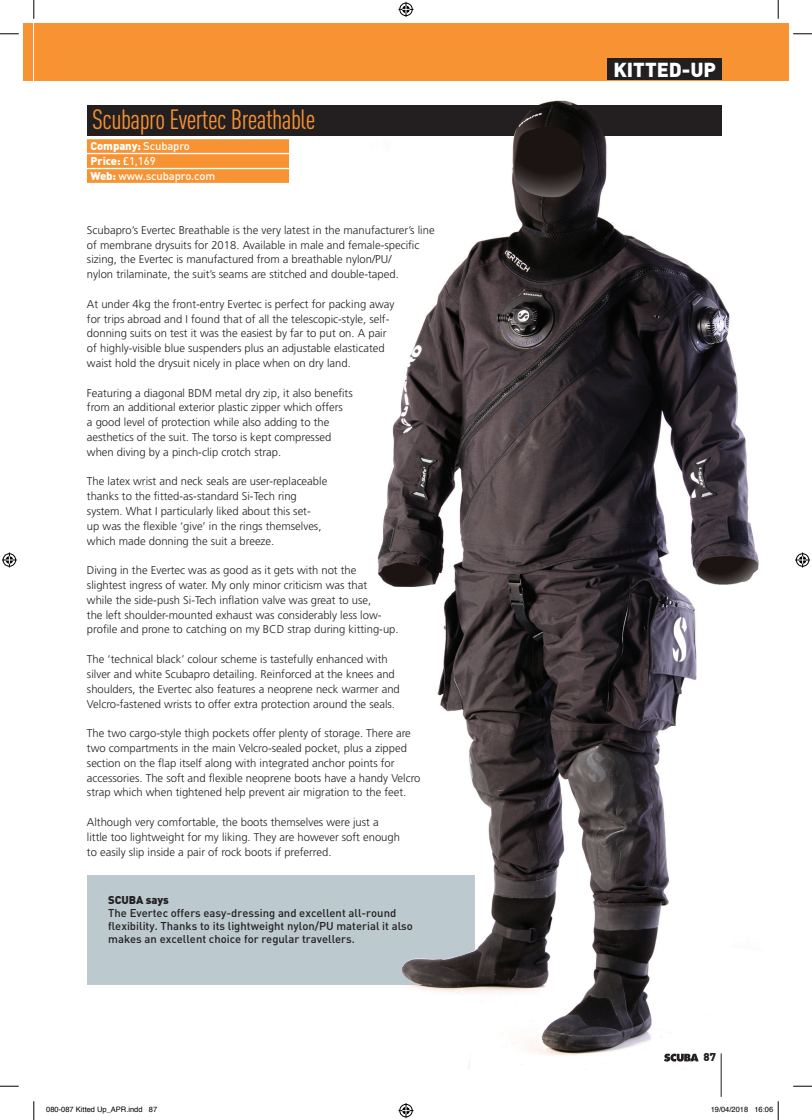
<style>
.page{position:relative;width:812px;height:1120px;background:#fff}
.page>*{position:absolute;margin:0;border:0;box-sizing:border-box;transform-origin:0 0}
.t1{font:27.5px "DIN Cond";letter-spacing:-.02em;color:#f79332}
.t2{font:900 20px "DIN";color:#fff}
.t3{font:300 11.25px/14.8px "Frutiger";color:#231f20}
.t4{font:500 11.25px/13.1px "DIN";color:#231f20}
.t5{font:500 11.25px/15px "DIN";letter-spacing:-.01em;color:#fff}
.t6{font:900 11.25px "DIN";letter-spacing:-.005em;color:#231f20}
.t7{font:7.5px "Helvetica";color:#000}
.s1{font-weight:900}
</style>
<div class="page">
<div style="left:34px;top:23px;width:755px;height:57px;background:#f79332"></div>
<div style="left:23px;top:23px;width:10px;height:57px;background:#f79332"></div>
<div style="left:607px;top:59px;width:114px;height:21px;background:#231f20"></div>
<img style="left:227px;top:100px;width:532px;height:970px">
<div style="left:87px;top:105px;width:634px;height:30px;background:#231f20"></div>
<div style="left:87px;top:139px;width:202px;height:14px;background:#f79332"></div>
<div style="left:87px;top:154px;width:202px;height:14px;background:#f79332"></div>
<div style="left:87px;top:169px;width:202px;height:14px;background:#f79332"></div>
<div style="left:87px;top:875px;width:387px;height:110px;background:#bcc9cf"></div>
<hr style="left:721px;top:1053px;width:1px;height:44px;background:#231f20">
<svg style="left:664px;top:1054px;width:34px;height:8px"></svg>
<img style="left:401px;top:102px;width:205px;height:886px">
<svg style="left:0;top:33px;width:19px;height:2px"></svg>
<svg style="left:793px;top:33px;width:19px;height:2px"></svg>
<svg style="left:0;top:1085px;width:19px;height:2px"></svg>
<svg style="left:793px;top:1085px;width:19px;height:2px"></svg>
<svg style="left:33px;top:0;width:2px;height:19px"></svg>
<svg style="left:33px;top:1101px;width:2px;height:19px"></svg>
<svg style="left:777px;top:0;width:2px;height:19px"></svg>
<svg style="left:398px;top:2px;width:15px;height:15px"></svg>
<svg style="left:398px;top:1103px;width:15px;height:15px"></svg>
<svg style="left:2px;top:552px;width:15px;height:15px"></svg>
<svg style="left:795px;top:552px;width:15px;height:15px"></svg>
<svg style="left:777px;top:1101px;width:2px;height:19px"></svg>
<h1 class="t1" style="left:92px;top:103px;width:225px">Scubapro Evertec Breathable</h1>
<p class="t5" style="left:90px;top:138px;width:126px"><span class="s1">Company:</span> Scubapro<br><span class="s1">Price:</span> £1,169<br><span class="s1">Web:</span> www.scubapro.com</p>
<p class="t3" style="left:87px;top:222px;width:349px">Scubapro’s Evertec Breathable is the very latest in the manufacturer’s line of membrane drysuits for 2018. Available in male and female-specific sizing, the Evertec is manufactured from a breathable nylon/PU/<br>nylon trilaminate, the suit’s seams are stitched and double-taped.</p>
<p class="t3" style="left:87px;top:296px;width:309px">At under 4kg the front-entry Evertec is perfect for packing away for trips abroad and I found that of all the telescopic-style, self&shy;donning suits on test it was the easiest by far to put on. A pair of highly-visible blue suspenders plus an adjustable elasticated waist hold the drysuit nicely in place when on dry land.</p>
<p class="t3" style="left:87px;top:385px;width:267px">Featuring a diagonal BDM metal dry zip, it also benefits from an additional exterior plastic zipper which offers<br>a good level of protection while also adding to the aesthetics of the suit. The torso is kept compressed when diving by a pinch-clip crotch strap.</p>
<p class="t3" style="left:87px;top:474px;width:242px">The latex wrist and neck seals are user-replaceable thanks to the fitted-as-standard Si-Tech ring system. What I particularly liked about this set-<br>up was the flexible ‘give’ in the rings themselves, which made donning the suit a breeze.</p>
<p class="t3" style="left:87px;top:563px;width:313px">Diving in the Evertec was as good as it gets with not the slightest ingress of water. My only minor criticism was that<br>while the side-push Si-Tech inflation valve was great to use,<br>the left shoulder-mounted exhaust was considerably less low&shy;profile and prone to catching on my BCD strap during kitting-up.</p>
<p class="t3" style="left:87px;top:652px;width:314px">The ‘technical black’ colour scheme is tastefully enhanced with silver and white Scubapro detailing. Reinforced at the knees and shoulders, the Evertec also features a neoprene neck warmer and Velcro-fastened wrists to offer extra protection around the seals.</p>
<p class="t3" style="left:87px;top:726px;width:335px">The two cargo-style thigh pockets offer plenty of storage. There are two compartments in the main Velcro-sealed pocket, plus a zipped section on the flap itself along with integrated anchor points for accessories. The soft and flexible neoprene boots have a handy Velcro strap which when tightened help prevent air migration to the feet.</p>
<p class="t3" style="left:87px;top:815px;width:314px">Although very comfortable, the boots themselves were just a little too lightweight for my liking. They are however soft enough to easily slip inside a pair of rock boots if preferred.</p>
<p class="t6" style="left:108px;top:892px;width:62px">SCUBA says</p>
<p class="t4" style="left:108px;top:906px;width:306px">The Evertec offers easy-dressing and excellent all-round flexibility. Thanks to its lightweight nylon/PU material it also makes an excellent choice for regular travellers.</p>
<h2 class="t2" style="left:613px;top:56px;width:104px">KITTED-UP</h2>
<p class="t6" style="left:703px;top:1050px;width:14px">87</p>
<p class="t7" style="left:46px;top:1104px;width:112px">080-087 Kitted Up_APR.indd 87</p>
<p class="t7" style="left:710px;top:1104px;width:64px">19/04/2018 16:06</p>
</div>
